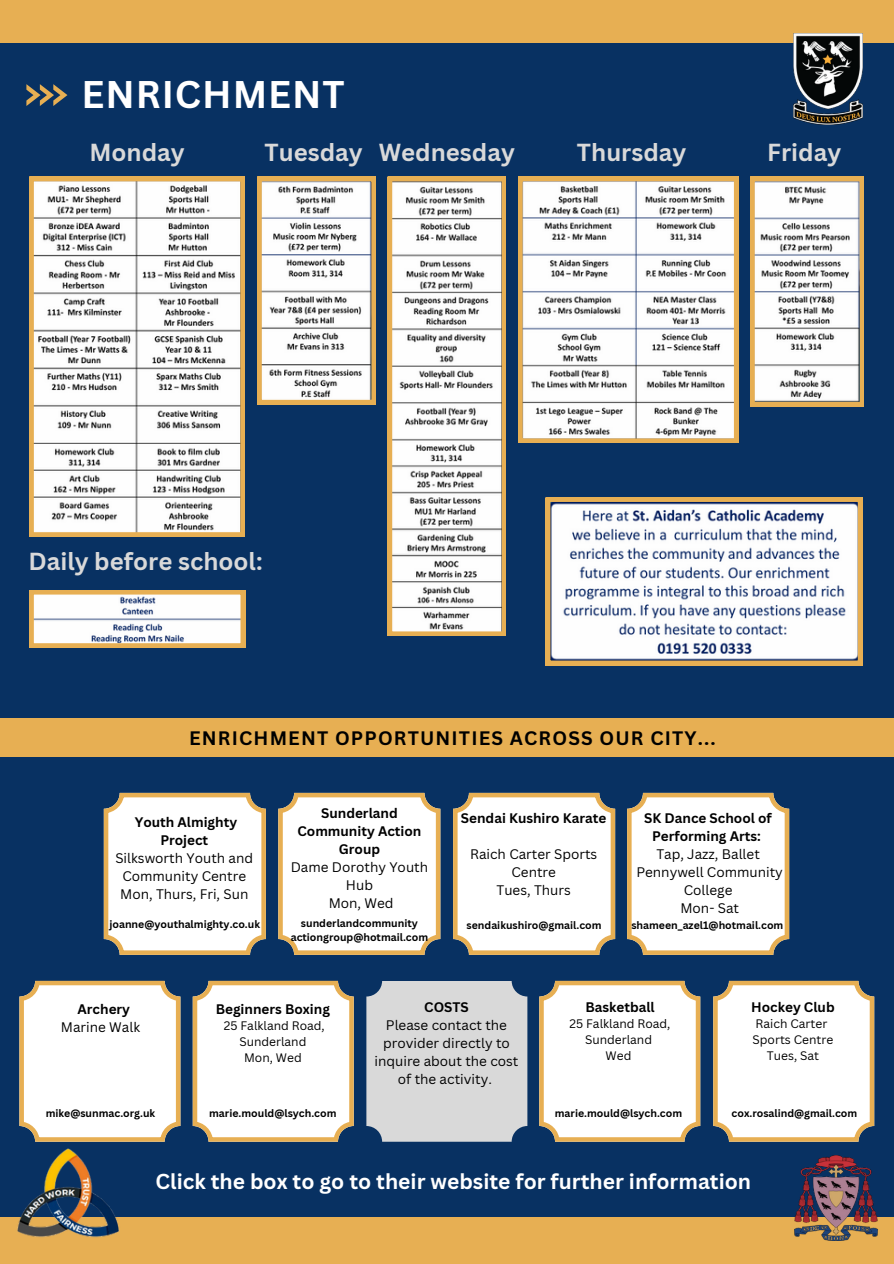
<style>
.page{position:relative;width:894px;height:1264px;background:#fff}
.page>*{position:absolute;margin:0;border:0;box-sizing:border-box;transform-origin:0 0}
.t1{font:700 37.5px "Canva Sans";letter-spacing:.025em;color:#fff}
.t2{font:700 24px "Canva Sans";color:#d9d9d9}
.t3{font:700 21px "Canva Sans";color:#fff}
.t4{font:700 18.9px "Canva Sans";letter-spacing:.06em;color:#000}
.t5{font:13.5px/18px "Canva Sans";color:#000;text-align:center}
.t6{font:700 13.5px/18px "Canva Sans";color:#000;text-align:center}
.t7{font:12px/16px "Canva Sans";color:#000;text-align:center}
.t8{font:700 10.5px "Canva Sans";color:#000}
.s1{font-weight:700}
.s2{font-weight:400}
</style>
<div class="page">
<div style="left:0;top:0;width:893px;height:1263px;background:#083162"></div>
<svg style="left:26px;top:84px;width:41px;height:21px"></svg>
<div style="left:0;top:0;width:893px;height:42px;background:#e7af53"></div>
<div style="left:0;top:1217px;width:893px;height:46px;background:#e7af53"></div>
<img style="left:794px;top:1155px;width:84px;height:85px">
<img style="left:17px;top:1141px;width:108px;height:97px">
<div style="left:0;top:718px;width:893px;height:38px;background:#e7af53"></div>
<svg style="left:278px;top:793px;width:162px;height:161px;background:#f5f2ec"></svg>
<svg style="left:453px;top:793px;width:162px;height:161px;background:#f5f2ec"></svg>
<svg style="left:627px;top:793px;width:162px;height:161px;background:#f5f2ec"></svg>
<svg style="left:19px;top:980px;width:161px;height:161px;background:#f4f0e8"></svg>
<svg style="left:193px;top:980px;width:160px;height:161px;background:#f4f0e9"></svg>
<div style="left:366px;top:980px;width:161px;height:161px;background:#d9d9d9;border-radius:16px"></div>
<svg style="left:539px;top:980px;width:161px;height:161px;background:#f4f0e8"></svg>
<svg style="left:713px;top:980px;width:160px;height:161px;background:#f4f0e9"></svg>
<svg style="left:29px;top:177px;width:215px;height:359px;background:#dedbd5"></svg>
<svg style="left:257px;top:177px;width:118px;height:227px;background:#e0dad1"></svg>
<svg style="left:387px;top:177px;width:119px;height:459px;background:#e0dbd2"></svg>
<svg style="left:518px;top:177px;width:220px;height:265px;background:#e1ded8"></svg>
<svg style="left:750px;top:177px;width:113px;height:229px;background:#dfdad2"></svg>
<svg style="left:545px;top:497px;width:317px;height:168px;background:#dad9da"></svg>
<svg style="left:29px;top:590px;width:216px;height:57px;background:#ebe2d5"></svg>
<svg style="left:104px;top:793px;width:162px;height:161px;background:#f5f2eb"></svg>
<img style="left:793px;top:34px;width:69px;height:91px">
<h1 class="t1" style="left:81px;top:68px;width:265px">ENRICHMENT</h1>
<h6 class="t2" style="left:89px;top:135px;width:97px">Monday</h6>
<p class="t2" style="left:264px;top:135px;width:100px">Tuesday</p>
<p class="t2" style="left:378px;top:135px;width:138px">Wednesday</p>
<p class="t2" style="left:577px;top:135px;width:111px">Thursday</p>
<p class="t2" style="left:767px;top:135px;width:75px">Friday</p>
<p class="t2" style="left:28px;top:544px;width:236px">Daily before school:</p>
<p class="t4" style="left:189px;top:724px;width:528px">ENRICHMENT OPPORTUNITIES ACROSS OUR CITY...</p>
<p class="t5" style="left:115px;top:812px;width:139px"><span class="s1">Youth Almighty<br>Project<br></span>Silksworth Youth and<br>Community Centre<br>Mon, Thurs, Fri, Sun</p>
<h2 class="t8" style="left:109px;top:916px;width:152px">joanne@youthalmighty.co.uk</h2>
<h2 class="t6" style="left:290px;top:803px;width:139px">Sunderland<br>Community Action<br>Group<br><span class="s2">Dame Dorothy Youth<br>Hub<br>Mon, Wed</span></h2>
<h2 class="t8" style="left:301px;top:915px;width:118px">sunderlandcommunity</h2>
<h2 class="t8" style="left:290px;top:929px;width:139px">actiongroup@hotmail.com</h2>
<h2 class="t6" style="left:461px;top:809px;width:147px">Sendai Kushiro Karate</h2>
<p class="t5" style="left:470px;top:845px;width:129px">Raich Carter Sports<br>Centre<br>Tues, Thurs</p>
<p class="t8" style="left:466px;top:917px;width:136px">sendaikushiro@gmail.com</p>
<p class="t5" style="left:636px;top:809px;width:148px"><span class="s1">SK Dance School of<br>Performing Arts:<br></span>Tap, Jazz, Ballet<br>Pennywell Community<br>College<br>Mon- Sat</p>
<p class="t8" style="left:631px;top:917px;width:153px">shameen_azel1@hotmail.com</p>
<p class="t5" style="left:61px;top:1000px;width:81px"><span class="s1">Archery<br></span>Marine Walk</p>
<p class="t8" style="left:46px;top:1105px;width:111px">mike@sunmac.org.uk</p>
<h2 class="t6" style="left:216px;top:1000px;width:116px">Beginners Boxing</h2>
<p class="t7" style="left:224px;top:1017px;width:102px">25 Falkland Road,<br>Sunderland</p>
<h3 class="t7" style="left:244px;top:1049px;width:59px">Mon, Wed</h3>
<h6 class="t8" style="left:209px;top:1105px;width:129px">marie.mould@lsych.com</h6>
<p class="t5" style="left:374px;top:997px;width:145px"><span class="s1">COSTS<br></span>Please contact the provider directly to inquire about the cost of the activity.</p>
<p class="t6" style="left:585px;top:997px;width:71px">Basketball</p>
<h6 class="t7" style="left:569px;top:1015px;width:102px">25 Falkland Road,<br>Sunderland</h6>
<p class="t7" style="left:605px;top:1047px;width:27px">Wed</p>
<p class="t8" style="left:554px;top:1105px;width:129px">marie.mould@lsych.com</p>
<h5 class="t6" style="left:751px;top:997px;width:85px">Hockey Club</h5>
<h6 class="t7" style="left:755px;top:1015px;width:73px">Raich Carter</h6>
<p class="t7" style="left:752px;top:1031px;width:82px">Sports Centre</p>
<h6 class="t7" style="left:766px;top:1047px;width:54px">Tues, Sat</h6>
<p class="t8" style="left:731px;top:1105px;width:127px">cox.rosalind@gmail.com</p>
<h6 class="t3" style="left:155px;top:1166px;width:597px">Click the box to go to their website for further information</h6>
</div>
